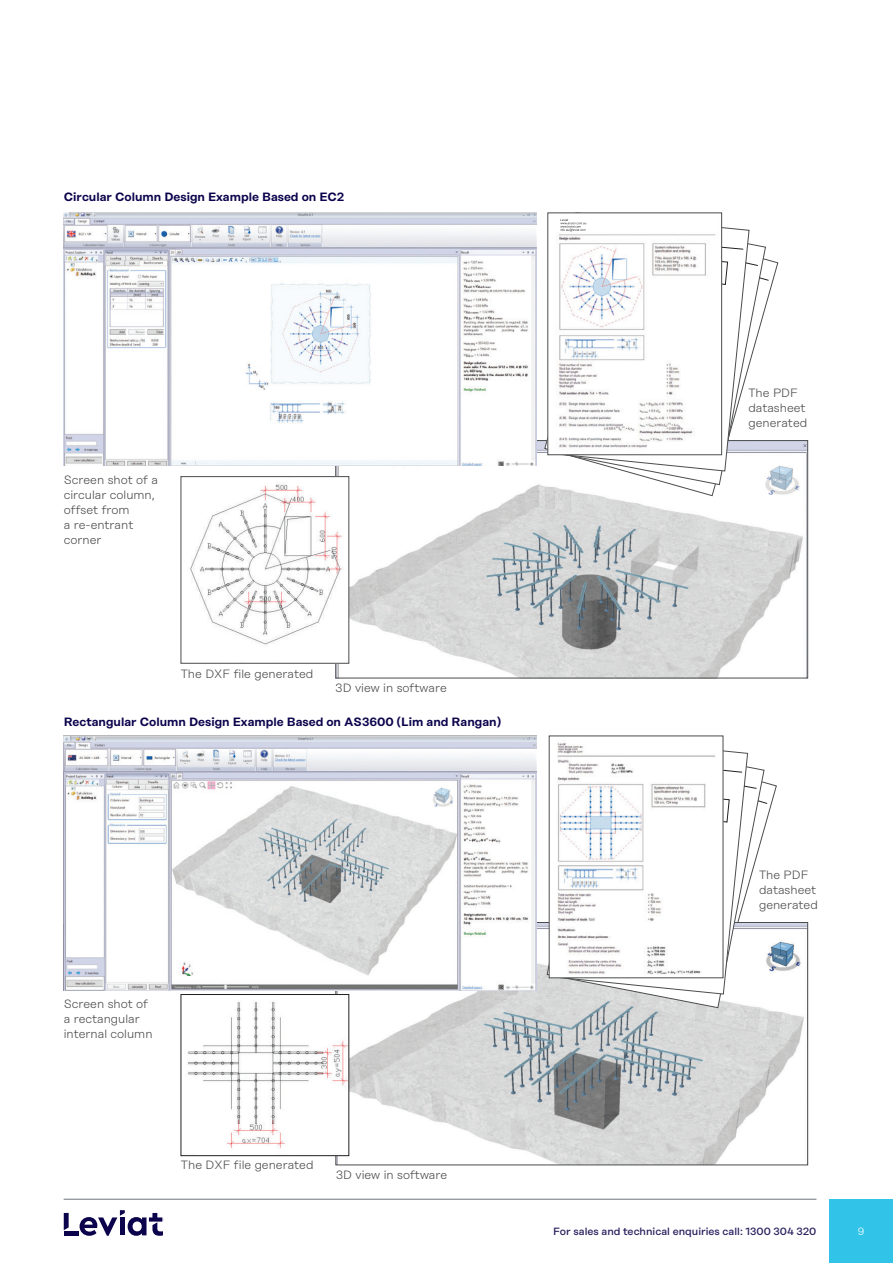
<style>
.page{position:relative;width:893px;height:1263px;background:#fff}
.page>*{position:absolute;margin:0;border:0;box-sizing:border-box;transform-origin:0 0}
.t1{font:300 12px/15px "Rational Display";color:#4b4c4d}
.Heading_in_box{font:600 12px "Rational Display";color:#0b034c}
.t2{font:500 10.5px "Rational Display";color:#27205e}
.t3{font:300 10.5px "Rational Display";color:#fff}
</style>
<div class="page">
<div style="left:829px;top:1199px;width:64px;height:64px;background:#32c3e8"></div>
<hr style="left:64px;top:1231px;width:15px;height:4px;background:#0b034c">
<svg style="left:64px;top:1213px;width:5px;height:17px"></svg>
<svg style="left:80px;top:1210px;width:83px;height:26px"></svg>
<hr style="left:64px;top:1199px;width:752px;height:1px;background:#70757a">
<img style="left:338px;top:442px;width:468px;height:234px">
<img style="left:338px;top:924px;width:468px;height:239px">
<img style="left:64px;top:213px;width:472px;height:253px">
<img style="left:64px;top:736px;width:472px;height:254px">
<img style="left:190px;top:478px;width:157px;height:183px">
<img style="left:187px;top:996px;width:160px;height:158px">
<div style="left:181px;top:994px;width:168px;height:162px;border:1px solid #231f20"></div>
<svg style="left:544px;top:260px;width:234px;height:236px"></svg>
<svg style="left:548px;top:455px;width:218px;height:30px"></svg>
<svg style="left:551px;top:455px;width:198px;height:16px"></svg>
<svg style="left:547px;top:736px;width:217px;height:272px"></svg>
<svg style="left:550px;top:735px;width:198px;height:259px"></svg>
<svg style="left:723px;top:799px;width:6px;height:23px"></svg>
<svg style="left:723px;top:770px;width:19px;height:2px"></svg>
<svg style="left:744px;top:786px;width:13px;height:3px"></svg>
<svg style="left:758px;top:800px;width:9px;height:4px"></svg>
<svg style="left:547px;top:212px;width:222px;height:243px"></svg>
<img style="left:551px;top:738px;width:170px;height:238px">
<div style="left:549px;top:736px;width:174px;height:242px;border:1px solid #4b4c4d"></div>
<div style="left:674px;top:740px;width:45px;height:14px;background:#fff"></div>
<p class="Heading_in_box" style="left:64px;top:190px;width:282px">Circular Column Design Example Based on EC2</p>
<p class="t1" style="left:64px;top:473px;width:96px">Screen shot of a circular column, offset from<br>a re-entrant corner</p>
<p class="t1" style="left:181px;top:667px;width:134px">The DXF file generated</p>
<p class="t1" style="left:336px;top:681px;width:113px">3D view in software</p>
<p class="Heading_in_box" style="left:64px;top:715px;width:439px">Rectangular Column Design Example Based on AS3600 (Lim and Rangan)</p>
<p class="t1" style="left:748px;top:385px;width:60px">The PDF datasheet generated</p>
<p class="t1" style="left:64px;top:997px;width:90px">Screen shot of a rectangular internal column</p>
<p class="t1" style="left:181px;top:1157px;width:134px">The DXF file generated</p>
<p class="t1" style="left:336px;top:1167px;width:113px">3D view in software</p>
<p class="t1" style="left:759px;top:867px;width:60px">The PDF datasheet generated</p>
<p class="t2" style="left:553px;top:1225px;width:265px">For sales and technical enquiries call: 1300 304 320</p>
<p class="t3" style="left:858px;top:1226px;width:8px">9</p>
</div>
